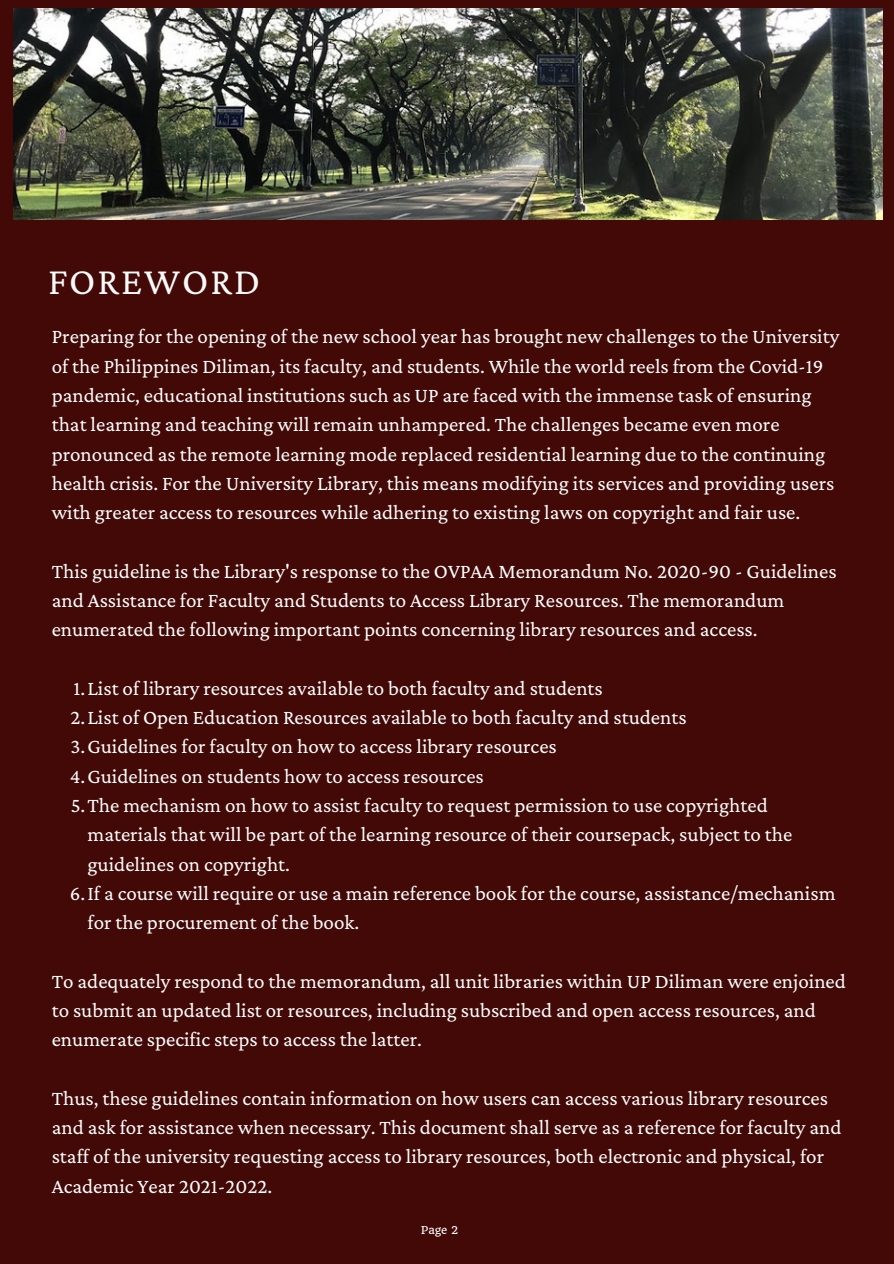
<style>
.page{position:relative;width:894px;height:1264px;background:#fff}
.page>*{position:absolute;margin:0;border:0;box-sizing:border-box;transform-origin:0 0}
.t1{font:39.15px "Crimson Pro";letter-spacing:.05em;color:#fafafa}
.t2{font:21px/29.2px "Crimson Pro";color:#fff}
.t3{font:10.65px "Quando";color:#fff}
</style>
<div class="page">
<div style="left:0;top:0;width:893px;height:1263px;background:#420907"></div>
<img style="left:14px;top:9px;width:868px;height:210px">
<p class="t1" style="left:48px;top:259px;width:213px">FOREWORD</p>
<p class="t2" style="left:52px;top:321px;width:789px">Preparing for the opening of the new school year has brought new challenges to the University of the Philippines Diliman, its faculty, and students. While the world reels from the Covid-19 pandemic, educational institutions such as UP are faced with the immense task of ensuring that learning and teaching will remain unhampered. The challenges became even more pronounced as the remote learning mode replaced residential learning due to the continuing health crisis. For the University Library, this means modifying its services and providing users with greater access to resources while adhering to existing laws on copyright and fair use.</p>
<p class="t2" style="left:52px;top:556px;width:786px">This guideline is the Library's response to the OVPAA Memorandum No. 2020-90 - Guidelines and Assistance for Faculty and Students to Access Library Resources. The memorandum enumerated the following important points concerning library resources and access.</p>
<p class="t2" style="left:74px;top:673px;width:530px">1.List of library resources available to both faculty and students</p>
<p class="t2" style="left:71px;top:702px;width:617px">2.List of Open Education Resources available to both faculty and students</p>
<p class="t2" style="left:71px;top:731px;width:487px">3.Guidelines for faculty on how to access library resources</p>
<p class="t2" style="left:70px;top:761px;width:415px">4.Guidelines on students how to access resources</p>
<p class="t2" style="left:87px;top:790px;width:706px;text-indent:-17px">5.The mechanism on how to assist faculty to request permission to use copyrighted materials that will be part of the learning resource of their coursepack, subject to the guidelines on copyright.</p>
<p class="t2" style="left:87px;top:878px;width:749px;text-indent:-18px">6.If a course will require or use a main reference book for the course, assistance/mechanism for the procurement of the book.</p>
<p class="t2" style="left:52px;top:965px;width:795px">To adequately respond to the memorandum, all unit libraries within UP Diliman were enjoined to submit an updated list or resources, including subscribed and open access resources, and enumerate specific steps to access the latter.</p>
<p class="t2" style="left:52px;top:1083px;width:791px">Thus, these guidelines contain information on how users can access various library resources and ask for assistance when necessary. This document shall serve as a reference for faculty and staff of the university requesting access to library resources, both electronic and physical, for Academic Year 2021-2022.</p>
<p class="t3" style="left:421px;top:1223px;width:39px">Page 2</p>
</div>
